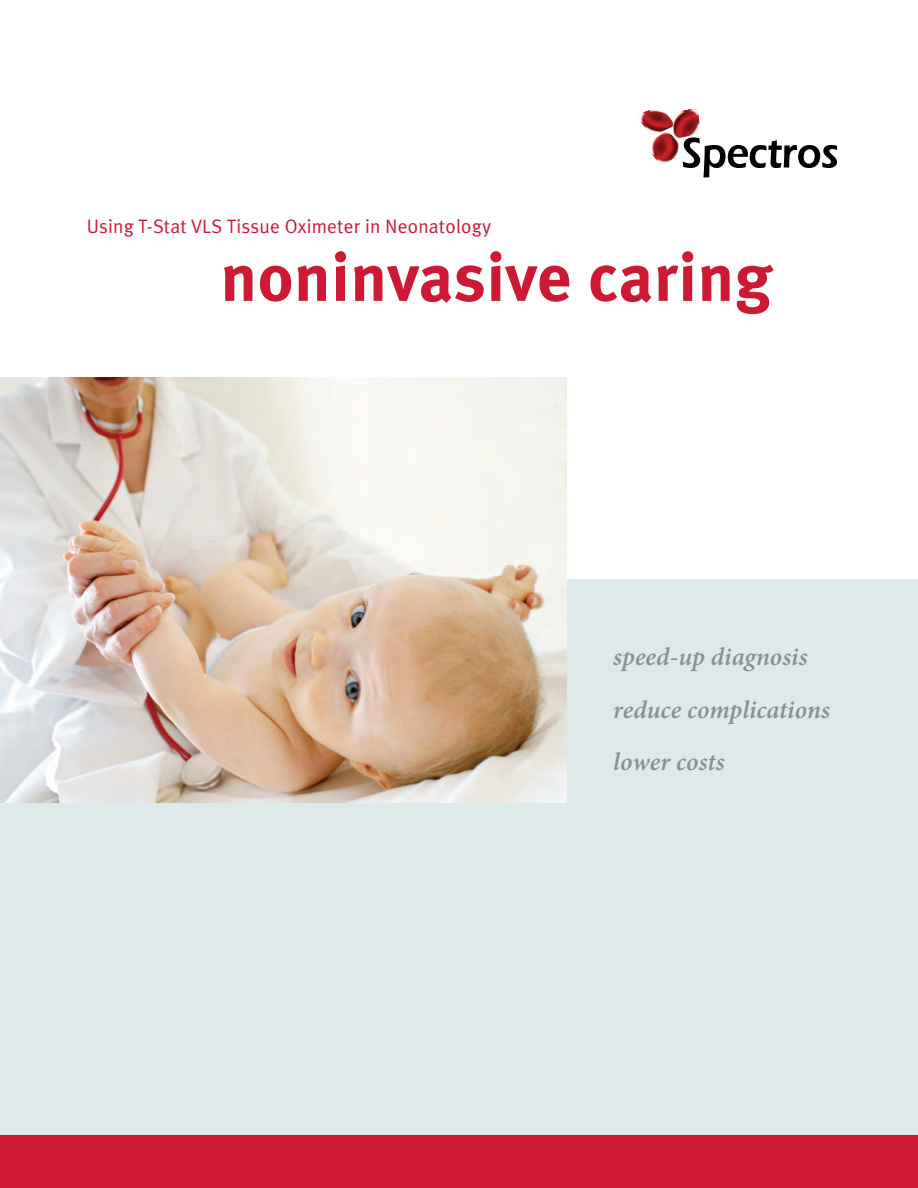
<style>
.page{position:relative;width:918px;height:1188px;background:#fff}
.page>*{position:absolute;margin:0;border:0;box-sizing:border-box;transform-origin:0 0}
.t1{font:700 67.5px "Meta Plus";letter-spacing:.01em;color:#ce1935}
.Body_Copy{font:italic 600 25.5px "Minion Pro";color:#869096}
.Table_Copy{font:19.5px "Meta Plus Normal";letter-spacing:.01em;color:#ce1935}
</style>
<div class="page">
<div style="left:0;top:579px;width:918px;height:563px;background:#dee9e9"></div>
<svg style="left:683px;top:139px;width:154px;height:38px"></svg>
<img style="left:638px;top:109px;width:34px;height:21px">
<img style="left:672px;top:108px;width:28px;height:31px">
<img style="left:647px;top:130px;width:38px;height:36px">
<img style="left:0;top:377px;width:567px;height:426px">
<div style="left:0;top:1136px;width:918px;height:52px;background:#ce1935"></div>
<p class="Table_Copy" style="left:87px;top:215px;width:406px">Using T-Stat VLS Tissue Oximeter in Neonatology</p>
<p class="t1" style="left:220px;top:238px;width:553px">noninvasive caring</p>
<p class="Body_Copy" style="left:613px;top:639px;width:196px">speed-up diagnosis</p>
<p class="Body_Copy" style="left:613px;top:692px;width:218px">reduce complications</p>
<p class="Body_Copy" style="left:613px;top:744px;width:113px">lower costs</p>
</div>
